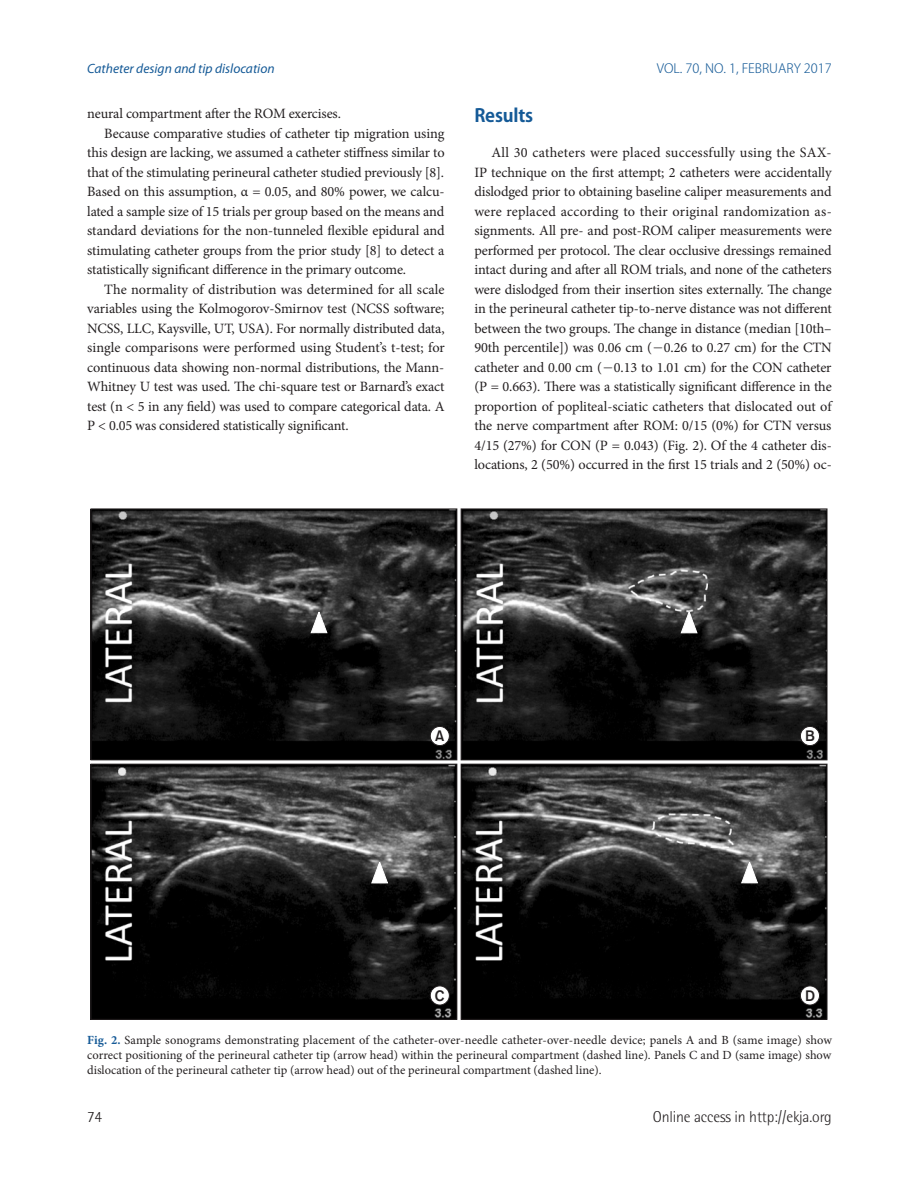
<style>
.page{position:relative;width:919px;height:1191px;background:#fff}
.page>*{position:absolute;margin:0;border:0;box-sizing:border-box;transform-origin:0 0}
.서론{font:700 18px "Koz Go Pro";letter-spacing:-.01em;color:#155a97}
.t1{font:300 15.75px "Rotis Semi Sans Std";letter-spacing:-.01em;color:#231f20}
.t2{font:15px "Gothic 725 BT Bold A";color:#231f20}
.본문{font:14.25px/19.5px "Minion Pro";letter-spacing:-.01em;color:#231f20;text-align:justify}
.쪽제목{font:italic 13.5px "Myriad Pro";color:#155a97}
.t3{font:300 12.75px "Koz Go Pro";color:#155a97}
.표그림{font:12.45px/15px "Minion Pro";color:#231f20;text-align:justify}
.s1{font-family:"Zapf Humanist 601 BT"}
.s2{font-weight:700;color:#155a97}
</style>
<div class="page">
<svg style="left:90px;top:508px;width:737px;height:511px;background:#282828"></svg>
<div style="left:430px;top:726px;width:19px;height:19px;background:#fff;border-radius:50%"></div>
<div style="left:430px;top:726px;width:19px;height:20px;border:1px solid #231f20;border-radius:50%"></div>
<div style="left:800px;top:726px;width:19px;height:19px;background:#fff;border-radius:50%"></div>
<div style="left:800px;top:726px;width:19px;height:20px;border:1px solid #231f20;border-radius:50%"></div>
<div style="left:430px;top:986px;width:19px;height:19px;background:#fff;border-radius:50%"></div>
<div style="left:430px;top:985px;width:19px;height:20px;border:1px solid #231f20;border-radius:50%"></div>
<div style="left:800px;top:986px;width:19px;height:19px;background:#fff;border-radius:50%"></div>
<div style="left:800px;top:985px;width:19px;height:20px;border:1px solid #231f20;border-radius:50%"></div>
<svg style="left:311px;top:611px;width:16px;height:22px"></svg>
<svg style="left:680px;top:611px;width:17px;height:22px"></svg>
<svg style="left:741px;top:861px;width:16px;height:22px"></svg>
<svg style="left:371px;top:861px;width:17px;height:22px"></svg>
<p class="쪽제목" style="left:87px;top:60px;width:189px">Catheter design and tip dislocation</p>
<p class="t3" style="left:656px;top:60px;width:176px">VOL. 70, NO. 1, FEBRUARY 2017</p>
<p class="본문" style="left:87px;top:104px;width:255px">neural compartment after the ROM exercises.</p>
<p class="본문" style="left:87px;top:123px;width:359px;text-indent:17px">Because comparative studies of catheter tip migration using this design are lacking, we assumed a catheter stiffness similar to that of the stimulating perineural catheter studied previously [8].<br>Based on this assumption, α = 0.05, and 80% power, we calcu&shy;lated a sample size of 15 trials per group based on the means and standard deviations for the non-tunneled flexible epidural and stimulating catheter groups from the prior study [8] to detect a statistically significant difference in the primary outcome.</p>
<p class="본문" style="left:87px;top:279px;width:359px;text-indent:17px">The normality of distribution was determined for all scale variables using the Kolmogorov-Smirnov test (NCSS software; NCSS, LLC, Kaysville, UT, USA). For normally distributed data, single comparisons were performed using Student’s t-test; for continuous data showing non-normal distributions, the Mann-Whitney U test was used. The chi-square test or Barnard’s exact test (n &lt; 5 in any field) was used to compare categorical data. A P &lt; 0.05 was considered statistically significant.</p>
<p class="서론" style="left:474px;top:104px;width:60px">Results</p>
<p class="본문" style="left:474px;top:143px;width:359px;text-indent:17px">All 30 catheters were placed successfully using the SAX-IP technique on the first attempt; 2 catheters were accidentally dislodged prior to obtaining baseline caliper measurements and were replaced according to their original randomization as&shy;signments. All pre- and post-ROM caliper measurements were performed per protocol. The clear occlusive dressings remained intact during and after all ROM trials, and none of the catheters were dislodged from their insertion sites externally. The change in the perineural catheter tip-to-nerve distance was not different between the two groups. The change in distance (median [10th– 90th percentile]) was 0.06 cm (<span class="s1">−</span>0.26 to 0.27 cm) for the CTN catheter and 0.00 cm (<span class="s1">−</span>0.13 to 1.01 cm) for the CON catheter (P = 0.663). There was a statistically significant difference in the proportion of popliteal-sciatic catheters that dislocated out of the nerve compartment after ROM: 0/15 (0%) for CTN versus 4/15 (27%) for CON (P = 0.043) (Fig. 2). Of the 4 catheter dis&shy;locations, 2 (50%) occurred in the first 15 trials and 2 (50%) oc-</p>
<p class="t2" style="left:435px;top:727px;width:11px">A</p>
<p class="t2" style="left:805px;top:727px;width:11px">B</p>
<p class="t2" style="left:435px;top:986px;width:11px">C</p>
<p class="t2" style="left:805px;top:986px;width:12px">D</p>
<p class="표그림" style="left:87px;top:1032px;width:746px"><span class="s2">Fig. 2.</span> Sample sonograms demonstrating placement of the catheter-over-needle catheter-over-needle device; panels A and B (same image) show correct positioning of the perineural catheter tip (arrow head) within the perineural compartment (dashed line). Panels C and D (same image) show dislocation of the perineural catheter tip (arrow head) out of the perineural compartment (dashed line).</p>
<p class="t1" style="left:87px;top:1107px;width:17px">74</p>
<p class="t1" style="left:652px;top:1107px;width:180px">Online access in http://ekja.org</p>
</div>
